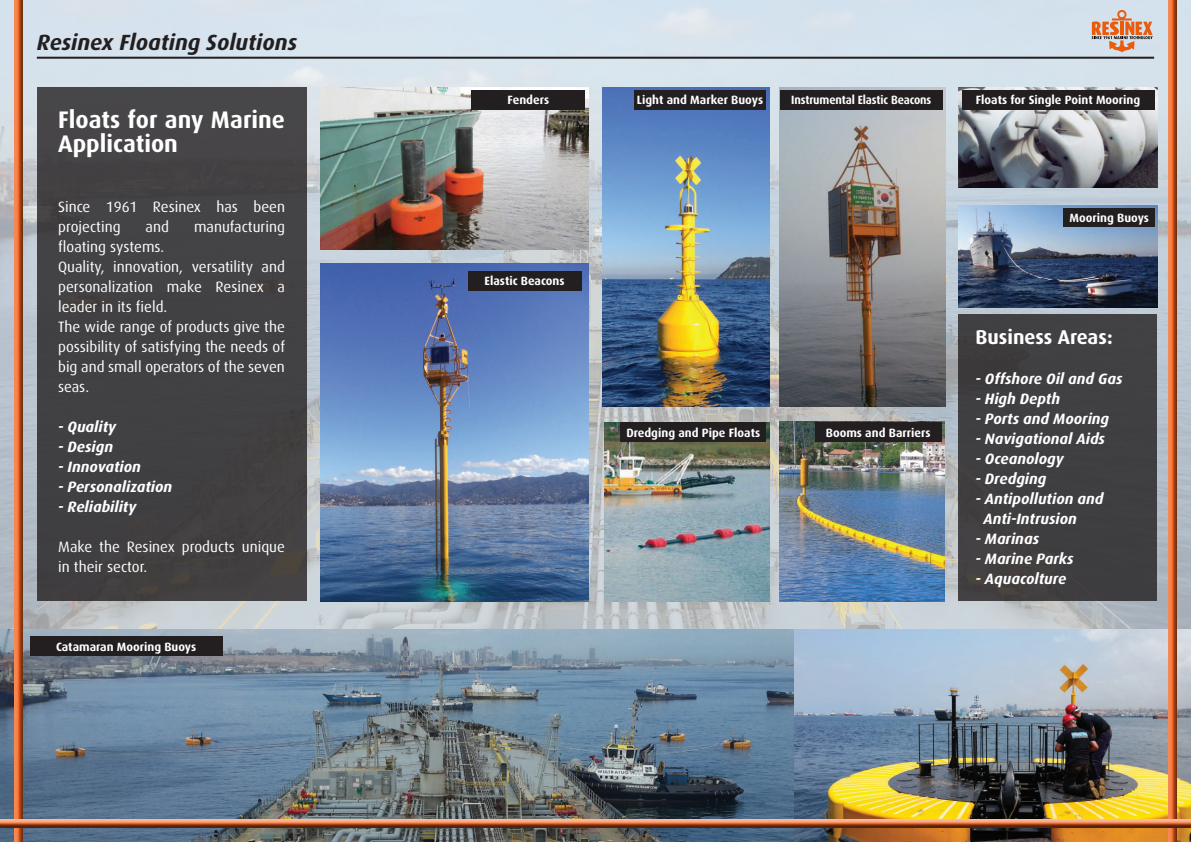
<style>
.page{position:relative;width:1191px;height:842px;background:#fff}
.page>*{position:absolute;margin:0;border:0;box-sizing:border-box;transform-origin:0 0}
.t1{font:700 24px/24px "Dax";color:#fff}
.t2{font:italic 700 22px "Dax";color:#231f20}
.t3{font:700 20px "Dax";color:#fff}
.t4{font:15px/20px "Dax";color:#fff}
.t5{font:italic 700 15px/20px "Dax";color:#fff}
.t6{font:700 12px "Dax";color:#fff}
.t7{font:700 12px "Dax";color:#fff;scale:.94 1}
</style>
<div class="page">
<img style="left:0;top:0;width:1191px;height:629px">
<img style="left:0;top:629px;width:1191px;height:213px">
<img style="left:320px;top:88px;width:268px;height:161px">
<img style="left:320px;top:264px;width:268px;height:337px">
<img style="left:779px;top:421px;width:165px;height:180px">
<img style="left:602px;top:88px;width:167px;height:319px">
<img style="left:779px;top:88px;width:166px;height:319px">
<img style="left:958px;top:88px;width:199px;height:100px">
<img style="left:958px;top:206px;width:199px;height:102px">
<img style="left:604px;top:423px;width:165px;height:178px">
<div style="left:13px;top:0;width:11px;height:842px;background:#231f20;opacity:.75"></div>
<div style="left:1167px;top:0;width:11px;height:842px;background:#231f20;opacity:.75"></div>
<hr style="left:37px;top:57px;width:1117px;height:2px;background:#231f20">
<div style="left:37px;top:88px;width:269px;height:513px;background:#424143"></div>
<div style="left:957px;top:314px;width:199px;height:287px;background:#3f3e41"></div>
<div style="left:30px;top:636px;width:193px;height:20px;background:#231f20"></div>
<div style="left:471px;top:90px;width:114px;height:19px;background:#231f20"></div>
<div style="left:468px;top:271px;width:113px;height:20px;background:#231f20"></div>
<div style="left:815px;top:423px;width:126px;height:19px;background:#231f20"></div>
<div style="left:634px;top:90px;width:132px;height:19px;background:#231f20"></div>
<div style="left:780px;top:90px;width:162px;height:19px;background:#231f20"></div>
<div style="left:1063px;top:208px;width:92px;height:19px;background:#231f20"></div>
<div style="left:961px;top:90px;width:193px;height:19px;background:#231f20"></div>
<div style="left:620px;top:423px;width:146px;height:19px;background:#231f20"></div>
<div style="left:0;top:818px;width:1191px;height:8px;background:#fff;opacity:.75"></div>
<div style="left:0;top:819px;width:1191px;height:9px;background:#231f20;opacity:.75"></div>
<svg style="left:1091px;top:10px;width:61px;height:42px;background:#d3af9d"></svg>
<h2 class="t2" style="left:37px;top:30px;width:262px">Resinex Floating Solutions</h2>
<h1 class="t1" style="left:58px;top:108px;width:228px">Floats for any Marine<br>Application</h1>
<p class="t4" style="left:58px;top:197px;width:228px">Since 1961 Resinex has been projecting</p>
<p class="t4" style="left:146px;top:217px;width:25px">and</p>
<p class="t4" style="left:194px;top:217px;width:92px">manufacturing</p>
<p class="t4" style="left:58px;top:237px;width:228px">floating systems.<br>Quality, innovation, versatility and personalization make Resinex a leader in its field.<br>The wide range of products give the possibility of satisfying the needs of big and small operators of the seven seas.</p>
<p class="t5" style="left:58px;top:417px;width:59px">- Quality</p>
<p class="t5" style="left:58px;top:437px;width:56px">- Design</p>
<p class="t5" style="left:58px;top:457px;width:84px">- Innovation</p>
<p class="t5" style="left:58px;top:477px;width:116px">- Personalization</p>
<p class="t5" style="left:58px;top:497px;width:80px">- Reliability</p>
<p class="t4" style="left:58px;top:537px;width:228px">Make the Resinex products unique in their sector.</p>
<p class="t6" style="left:56px;top:640px;width:142px">Catamaran Mooring Buoys</p>
<p class="t6" style="left:507px;top:93px;width:43px">Fenders</p>
<p class="t6" style="left:484px;top:274px;width:82px">Elastic Beacons</p>
<p class="t6" style="left:637px;top:93px;width:128px">Light and Marker Buoys</p>
<p class="t7" style="left:791px;top:93px;width:151px">Instrumental Elastic Beacons</p>
<p class="t6" style="left:626px;top:426px;width:135px">Dredging and Pipe Floats</p>
<p class="t6" style="left:826px;top:426px;width:106px">Booms and Barriers</p>
<p class="t6" style="left:975px;top:93px;width:166px">Floats for Single Point Mooring</p>
<p class="t6" style="left:1069px;top:211px;width:81px">Mooring Buoys</p>
<h3 class="t3" style="left:975px;top:326px;width:139px">Business Areas:</h3>
<p class="t5" style="left:975px;top:369px;width:148px">- Offshore Oil and Gas</p>
<p class="t5" style="left:975px;top:389px;width:86px">- High Depth</p>
<p class="t5" style="left:975px;top:409px;width:135px">- Ports and Mooring</p>
<p class="t5" style="left:975px;top:429px;width:131px">- Navigational Aids</p>
<p class="t5" style="left:975px;top:449px;width:90px">- Oceanology</p>
<p class="t5" style="left:975px;top:469px;width:72px">- Dredging</p>
<p class="t5" style="left:983px;top:489px;width:121px;text-indent:-8px">- Antipollution and<br>Anti-Intrusion</p>
<p class="t5" style="left:975px;top:529px;width:65px">- Marinas</p>
<p class="t5" style="left:975px;top:549px;width:100px">- Marine Parks</p>
<p class="t5" style="left:975px;top:569px;width:92px">- Aquacolture</p>
</div>
